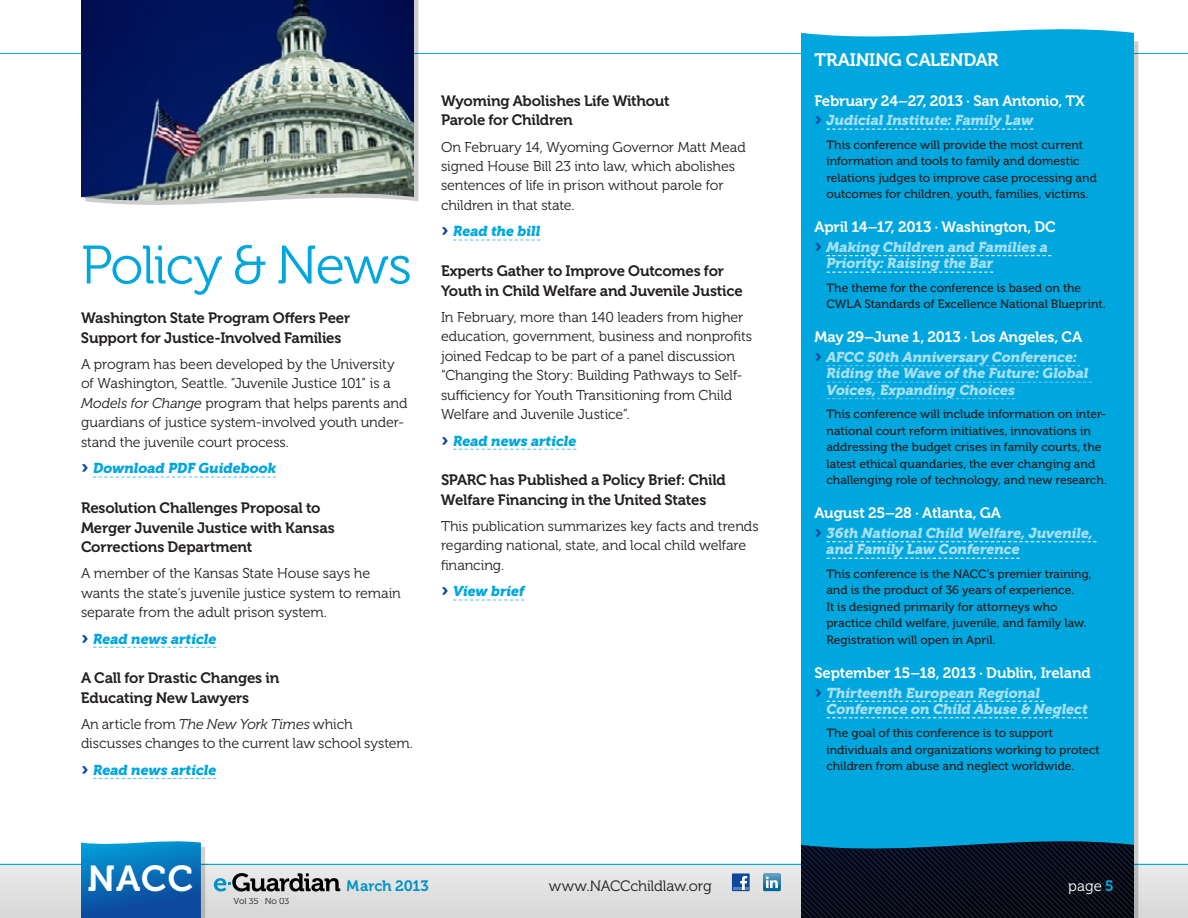
<style>
.page{position:relative;width:1188px;height:918px;background:#fff}
.page>*{position:absolute;margin:0;border:0;box-sizing:border-box;transform-origin:0 0}
.t1{font:54px "Museo 300";letter-spacing:-.03em;color:#00a6de}
.t2{font:36px "Museo 700";color:#fff}
.t3{font:18px "Museo 700";letter-spacing:.01em;color:#fff}
.t4{font:15px/19.5px "Museo 700";letter-spacing:-.01em;color:#231f20}
.t5{font:15px "Museo 700";letter-spacing:-.015em;color:#fff}
.t6{font:15px "Museo 300";letter-spacing:-.01em;color:#231f20}
.t7{font:15px "Museo 700";letter-spacing:-.01em;color:#00a6de}
.t8{font:15px "Museo 300";color:#fff}
.t9{font:14.25px/19.5px "Museo 300";letter-spacing:-.005em;color:#231f20}
.t10{font:italic 14.25px/16.5px "Museo 900";letter-spacing:-.005em;color:#a6e0f4}
.t11{font:italic 14.25px "Museo 900";letter-spacing:-.005em;color:#00a6de}
.t12{font:12px/16.5px "Museo 500";color:#231f20}
.t13{font:9px "Museo 300";letter-spacing:-.005em;color:#231f20}
.s1{font-style:italic}
.s2{font-style:normal;font-size:18px;color:#0c499c}
.s3{color:#00a6de}
.s4{font-family:"Museo 700";color:#00a6de}
</style>
<div class="page">
<svg style="left:0;top:0;width:1188px;height:54px"></svg>
<div style="left:801px;top:20px;width:333px;height:812px;background:#00a6de"></div>
<hr style="left:1134px;top:41px;width:4px;height:823px;background:#cdcdcd">
<svg style="left:93px;top:476px;width:183px;height:2px"></svg>
<svg style="left:93px;top:647px;width:123px;height:1px"></svg>
<svg style="left:93px;top:778px;width:123px;height:1px"></svg>
<svg style="left:453px;top:239px;width:87px;height:2px"></svg>
<svg style="left:453px;top:449px;width:123px;height:1px"></svg>
<svg style="left:453px;top:599px;width:71px;height:2px"></svg>
<svg style="left:827px;top:129px;width:206px;height:1px"></svg>
<svg style="left:827px;top:255px;width:224px;height:1px"></svg>
<svg style="left:827px;top:272px;width:166px;height:1px"></svg>
<svg style="left:827px;top:365px;width:253px;height:1px"></svg>
<svg style="left:827px;top:382px;width:265px;height:1px"></svg>
<svg style="left:827px;top:398px;width:188px;height:1px"></svg>
<svg style="left:827px;top:541px;width:269px;height:1px"></svg>
<svg style="left:827px;top:558px;width:193px;height:1px"></svg>
<svg style="left:827px;top:701px;width:217px;height:1px"></svg>
<svg style="left:827px;top:717px;width:261px;height:1px"></svg>
<svg style="left:107px;top:0;width:311px;height:205px"></svg>
<img style="left:81px;top:0;width:333px;height:203px">
<svg style="left:0;top:864px;width:1188px;height:54px;background:#dcdfe0"></svg>
<svg style="left:214px;top:873px;width:126px;height:19px;background:#8a9193"></svg>
<svg style="left:801px;top:832px;width:337px;height:86px;background:#0b273b"></svg>
<svg style="left:81px;top:841px;width:124px;height:77px;background:#136fb5"></svg>
<svg style="left:763px;top:873px;width:18px;height:18px"></svg>
<svg style="left:763px;top:874px;width:18px;height:17px"></svg>
<div style="left:732px;top:873px;width:18px;height:18px;background:#0c499c"></div>
<hr style="left:733px;top:887px;width:15px;height:3px;background:#5580ba">
<svg style="left:740px;top:876px;width:7px;height:14px"></svg>
<h1 class="t1" style="left:81px;top:236px;width:332px">Policy &amp; News</h1>
<p class="t4" style="left:81px;top:309px;width:271px">Washington State Program Offers Peer<br>Support for Justice-Involved Families</p>
<p class="t9" style="left:81px;top:355px;width:328px">A program has been developed by the University of Washington, Seattle. “Juvenile Justice 101” is a <span class="s1">Models for Change</span> program that helps parents and guardians of justice system-involved youth under&shy;stand the juvenile court process.</p>
<p class="t11" style="left:81px;top:460px;width:197px"><span class="s2">›</span> Download PDF Guidebook</p>
<p class="t4" style="left:81px;top:498px;width:256px">Resolution Challenges Proposal to<br>Merger Juvenile Justice with Kansas<br>Corrections Department</p>
<p class="t9" style="left:81px;top:564px;width:321px">A member of the Kansas State House says he wants the state’s juvenile justice system to remain separate from the adult prison system.</p>
<p class="t11" style="left:81px;top:630px;width:137px"><span class="s2">›</span> Read news article</p>
<p class="t4" style="left:81px;top:669px;width:200px">A Call for Drastic Changes in<br>Educating New Lawyers</p>
<p class="t9" style="left:81px;top:715px;width:334px">An article from <span class="s1">The New York Times</span> which discusses changes to the current law school system.</p>
<p class="t11" style="left:81px;top:762px;width:137px"><span class="s2">›</span> Read news article</p>
<p class="t4" style="left:441px;top:91px;width:230px">Wyoming Abolishes Life Without<br>Parole for Children</p>
<p class="t9" style="left:441px;top:137px;width:306px">On February 14, Wyoming Governor Matt Mead signed House Bill 23 into law, which abolishes sentences of life in prison without parole for children in that state.</p>
<p class="t11" style="left:441px;top:223px;width:101px"><span class="s2">›</span> Read the bill</p>
<p class="t4" style="left:441px;top:261px;width:303px">Experts Gather to Improve Outcomes for<br>Youth in Child Welfare and Juvenile Justice</p>
<p class="t9" style="left:441px;top:307px;width:313px">In February, more than 140 leaders from higher education, government, business and nonprofits joined Fedcap to be part of a panel discussion “Changing the Story: Building Pathways to Self&shy;sufficiency for Youth Transitioning from Child Welfare and Juvenile Justice”.</p>
<p class="t11" style="left:441px;top:432px;width:137px"><span class="s2">›</span> Read news article</p>
<p class="t4" style="left:441px;top:471px;width:286px">SPARC has Published a Policy Brief: Child<br>Welfare Financing in the United States</p>
<p class="t9" style="left:441px;top:517px;width:319px">This publication summarizes key facts and trends regarding national, state, and local child welfare financing.</p>
<p class="t11" style="left:441px;top:583px;width:85px"><span class="s2">›</span> View brief</p>
<h2 class="t2" style="left:88px;top:859px;width:107px">NACC</h2>
<p class="t13" style="left:234px;top:897px;width:57px">Vol 35 <span class="s3">·</span> No 03</p>
<p class="t7" style="left:347px;top:878px;width:83px">March 2013</p>
<p class="t6" style="left:549px;top:878px;width:164px">www.NACCchildlaw.org</p>
<p class="t3" style="left:815px;top:50px;width:117px">Training Calen</p>
<p class="t3" style="left:964px;top:50px;width:37px">dar</p>
<p class="t5" style="left:815px;top:92px;width:272px">February 24–27, 2013 · San Antonio, TX</p>
<p class="t10" style="left:815px;top:112px;width:220px"><span class="s2">›</span> Judicial Institute: Family Law</p>
<p class="t12" style="left:826px;top:136px;width:272px">This conference will provide the most current information and tools to family and domestic relations judges to improve case processing and outcomes for children, youth, families, victims.</p>
<p class="t5" style="left:815px;top:219px;width:243px">April 14–17, 2013 · Washington, DC</p>
<p class="t10" style="left:827px;top:239px;width:223px;text-indent:-12px"><span class="s2">›</span> Making Children and Families a<br>Priority: Raising the Bar</p>
<p class="t12" style="left:826px;top:279px;width:279px">The theme for the conference is based on the<br>CWLA Standards of Excellence National Blueprint.</p>
<p class="t5" style="left:815px;top:329px;width:269px">May 29–June 1, 2013 · Los Angeles, CA</p>
<p class="t10" style="left:827px;top:349px;width:263px;text-indent:-12px"><span class="s2">›</span> AFCC 50th Anniversary Conference:<br>Riding the Wave of the Future: Global<br>Voices, Expanding Choices</p>
<p class="t12" style="left:826px;top:406px;width:281px">This conference will include information on inter&shy;national court reform initiatives, innovations in addressing the budget crises in family courts, the latest ethical quandaries, the ever changing and challenging role of technology, and new research.</p>
<p class="t5" style="left:814px;top:505px;width:188px">August 25–28 · Atlanta, GA</p>
<p class="t10" style="left:827px;top:525px;width:268px;text-indent:-12px"><span class="s2">›</span> 36th National Child Welfare, Juvenile, and Family Law Conference</p>
<p class="t12" style="left:826px;top:566px;width:267px">This conference is the NACC’s premier training, and is the product of 36 years of experience.<br>It is designed primarily for attorneys who practice child welfare, juvenile, and family law.<br>Registration will open in April.</p>
<p class="t5" style="left:814px;top:664px;width:278px">September 15–18, 2013 · Dublin, Ireland</p>
<p class="t10" style="left:827px;top:684px;width:263px;text-indent:-12px"><span class="s2">›</span> Thirteenth European Regional<br>Conference on Child Abuse &amp; Neglect</p>
<p class="t12" style="left:826px;top:725px;width:275px">The goal of this conference is to support individuals and organizations working to protect children from abuse and neglect worldwide.</p>
<p class="t8" style="left:1068px;top:878px;width:47px">page <span class="s4">5</span></p>
</div>
